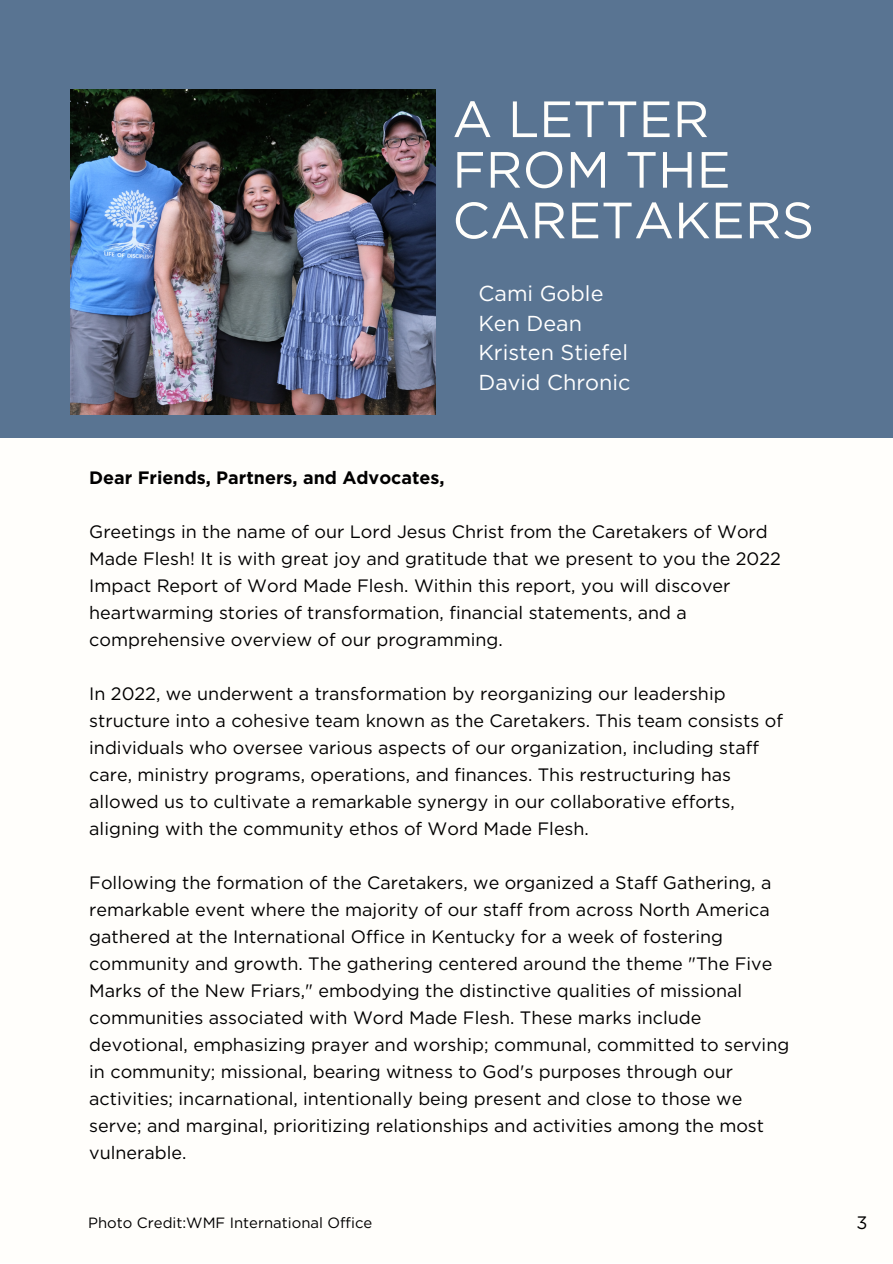
<style>
.page{position:relative;width:893px;height:1264px;background:#fff}
.page>*{position:absolute;margin:0;border:0;box-sizing:border-box;transform-origin:0 0}
.t1{font:50.85px/50.6px "Gotham";color:#fffefb}
.t2{font:21.6px "Gotham";color:#fff}
.t3{font:18px/27px "Gotham";color:#000}
.t4{font:700 18px "Gotham";color:#000}
.t5{font:14.85px "Gotham";color:#000}
</style>
<div class="page">
<div style="left:0;top:0;width:892px;height:1262px;background:#fffefb"></div>
<div style="left:0;top:0;width:892px;height:437px;background:#597492"></div>
<img style="left:71px;top:89px;width:364px;height:325px">
<p class="t1" style="left:452px;top:93px;width:363px">A LETTER<br>FROM THE<br>CARETAKERS</p>
<p class="t2" style="left:478px;top:281px;width:126px">Cami Goble</p>
<p class="t2" style="left:478px;top:310px;width:105px">Ken Dean</p>
<p class="t2" style="left:478px;top:339px;width:151px">Kristen Stiefel</p>
<p class="t2" style="left:478px;top:369px;width:154px">David Chronic</p>
<p class="t4" style="left:89px;top:467px;width:357px">Dear Friends, Partners, and Advocates,</p>
<p class="t3" style="left:89px;top:518px;width:693px">Greetings in the name of our Lord Jesus Christ from the Caretakers of Word Made Flesh! It is with great joy and gratitude that we present to you the 2022<br>Impact Report of Word Made Flesh. Within this report, you will discover heartwarming stories of transformation, financial statements, and a comprehensive overview of our programming.</p>
<p class="t3" style="left:89px;top:680px;width:695px">In 2022, we underwent a transformation by reorganizing our leadership structure into a cohesive team known as the Caretakers. This team consists of individuals who oversee various aspects of our organization, including staff care, ministry programs, operations, and finances. This restructuring has allowed us to cultivate a remarkable synergy in our collaborative efforts, aligning with the community ethos of Word Made Flesh.</p>
<p class="t3" style="left:89px;top:869px;width:701px">Following the formation of the Caretakers, we organized a Staff Gathering, a remarkable event where the majority of our staff from across North America gathered at the International Office in Kentucky for a week of fostering community and growth. The gathering centered around the theme "The Five Marks of the New Friars," embodying the distinctive qualities of missional communities associated with Word Made Flesh. These marks include devotional, emphasizing prayer and worship; communal, committed to serving in community; missional, bearing witness to God's purposes through our activities; incarnational, intentionally being present and close to those we serve; and marginal, prioritizing relationships and activities among the most vulnerable.</p>
<p class="t5" style="left:88px;top:1213px;width:286px">Photo Credit:WMF International Office</p>
<p class="t3" style="left:856px;top:1208px;width:13px">3</p>
</div>
